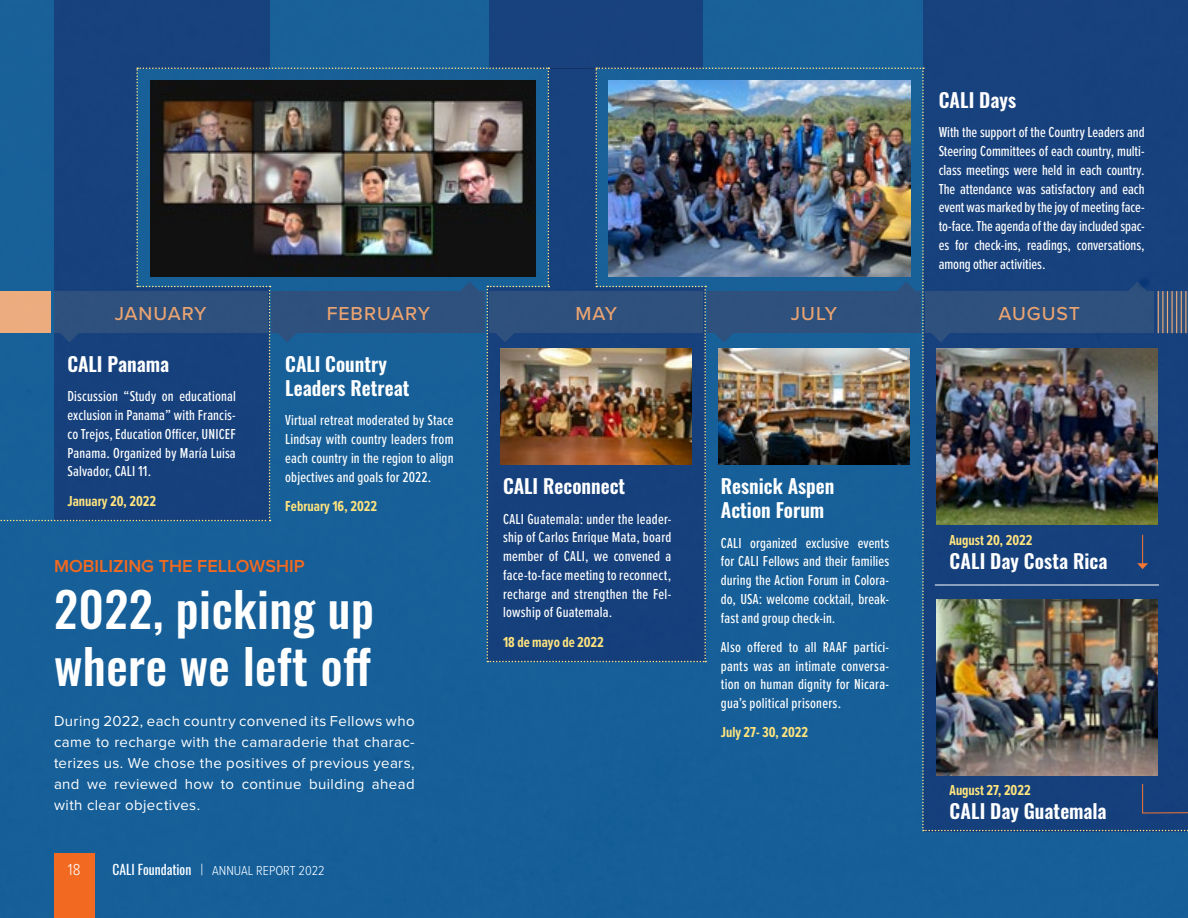
<style>
.page{position:relative;width:1188px;height:918px;background:#fff}
.page>*{position:absolute;margin:0;border:0;box-sizing:border-box;transform-origin:0 0}
.t1{font:500 48px/57px "Oswald";letter-spacing:.01em;color:#fff}
.t2{font:600 19.5px/24px "Oswald";color:#fff}
.t3{font:500 19.5px "Proxima Nova";letter-spacing:.045em;color:#eba471}
.t4{font:600 18px "Proxima Nova";color:#f26921}
.t5{font:300 16.5px "Proxima Nova Cond";color:#fff}
.t6{font:500 15px/18.8px "Proxima Nova Ex Cn";letter-spacing:.01em;color:#fff;text-align:justify}
.t7{font:15px/21px "Proxima Nova";letter-spacing:.025em;color:#fff;text-align:justify}
.t8{font:700 15px "Proxima Nova Ex Cn";color:#ffe47e}
.t9{font:300 13.5px "Proxima Nova Cond";color:#fff}
.t10{font:13.5px "Oswald";color:#fff}
.s1{font-family:"Proxima Nova Ex Cn";font-weight:300;font-size:16.5px}
</style>
<div class="page">
<img style="left:0;top:0;width:1188px;height:918px">
<img style="left:609px;top:80px;width:301px;height:196px">
<img style="left:936px;top:600px;width:222px;height:176px">
<img style="left:150px;top:80px;width:386px;height:196px">
<img style="left:501px;top:349px;width:191px;height:115px">
<img style="left:718px;top:349px;width:192px;height:115px">
<img style="left:936px;top:349px;width:222px;height:175px">
<div style="left:54px;top:853px;width:40px;height:65px;background:#f26921"></div>
<h2 class="t2" style="left:939px;top:86px;width:79px">CALI Days</h2>
<p class="t6" style="left:939px;top:122px;width:207px">With the support of the Country Leaders and Steering Committees of each country, multi&shy;class meetings were held in each country.<br>The attendance was satisfactory and each event was marked by the joy of meeting face&shy;to-face. The agenda of the day included spac&shy;es for check-ins, readings, conversations, among other activities.</p>
<h2 class="t3" style="left:115px;top:299px;width:93px">JANUARY</h2>
<h2 class="t3" style="left:327px;top:299px;width:105px">FEBRUARY</h2>
<h2 class="t3" style="left:575px;top:299px;width:43px">MAY</h2>
<h2 class="t3" style="left:791px;top:299px;width:48px">JULY</h2>
<h2 class="t3" style="left:999px;top:299px;width:83px">AUGUST</h2>
<h2 class="t2" style="left:68px;top:350px;width:103px">CALI Panama</h2>
<p class="t6" style="left:68px;top:386px;width:170px">Discussion “Study on educational exclusion in Panama” with Francis&shy;co Trejos, Education Officer, UNICEF Panama. Organized by María Luisa Salvador, CALI 11.</p>
<p class="t8" style="left:68px;top:490px;width:90px">January 20, 2022</p>
<h2 class="t2" style="left:285px;top:350px;width:126px">CALI Country<br>Leaders Retreat</h2>
<p class="t6" style="left:285px;top:410px;width:170px">Virtual retreat moderated by Stace Lindsay with country leaders from each country in the region to align objectives and goals for 2022.</p>
<p class="t8" style="left:285px;top:495px;width:93px">February 16, 2022</p>
<p class="t4" style="left:54px;top:553px;width:252px">MOBILIZING THE FELLOWSHIP</p>
<h1 class="t1" style="left:54px;top:576px;width:321px">2022, picking up where we left off</h1>
<p class="t7" style="left:54px;top:710px;width:362px">During 2022, each country convened its Fellows who came to recharge with the camaraderie that charac&shy;terizes us. We chose the positives of previous years, and we reviewed how to continue building ahead with clear objectives.</p>
<p class="t5" style="left:68px;top:857px;width:14px">18</p>
<p class="t10" style="left:112px;top:857px;width:92px">CALI Foundation <span class="s1">|</span></p>
<p class="t9" style="left:212px;top:860px;width:114px">ANNUAL REPORT 2022</p>
<h2 class="t2" style="left:503px;top:472px;width:124px">CALI Reconnect</h2>
<p class="t6" style="left:503px;top:509px;width:170px">CALI Guatemala: under the leader&shy;ship of Carlos Enrique Mata, board member of CALI, we convened a face-to-face meeting to reconnect, recharge and strengthen the Fel&shy;lowship of Guatemala.</p>
<p class="t8" style="left:503px;top:631px;width:102px">18 de mayo de 2022</p>
<h2 class="t2" style="left:721px;top:472px;width:115px">Resnick Aspen<br>Action Forum</h2>
<p class="t6" style="left:721px;top:533px;width:170px">CALI organized exclusive events for CALI Fellows and their families during the Action Forum in Colora&shy;do, USA: welcome cocktail, break&shy;fast and group check-in.</p>
<p class="t6" style="left:721px;top:637px;width:170px">Also offered to all RAAF partici&shy;pants was an intimate conversa&shy;tion on human dignity for Nicara&shy;gua’s political prisoners.</p>
<p class="t8" style="left:721px;top:721px;width:89px">July 27- 30, 2022</p>
<p class="t8" style="left:950px;top:529px;width:84px">August 20, 2022</p>
<h2 class="t2" style="left:950px;top:547px;width:159px">CALI Day Costa Rica</h2>
<p class="t8" style="left:950px;top:779px;width:83px">August 27, 2022</p>
<h2 class="t2" style="left:950px;top:797px;width:159px">CALI Day Guatemala</h2>
</div>
